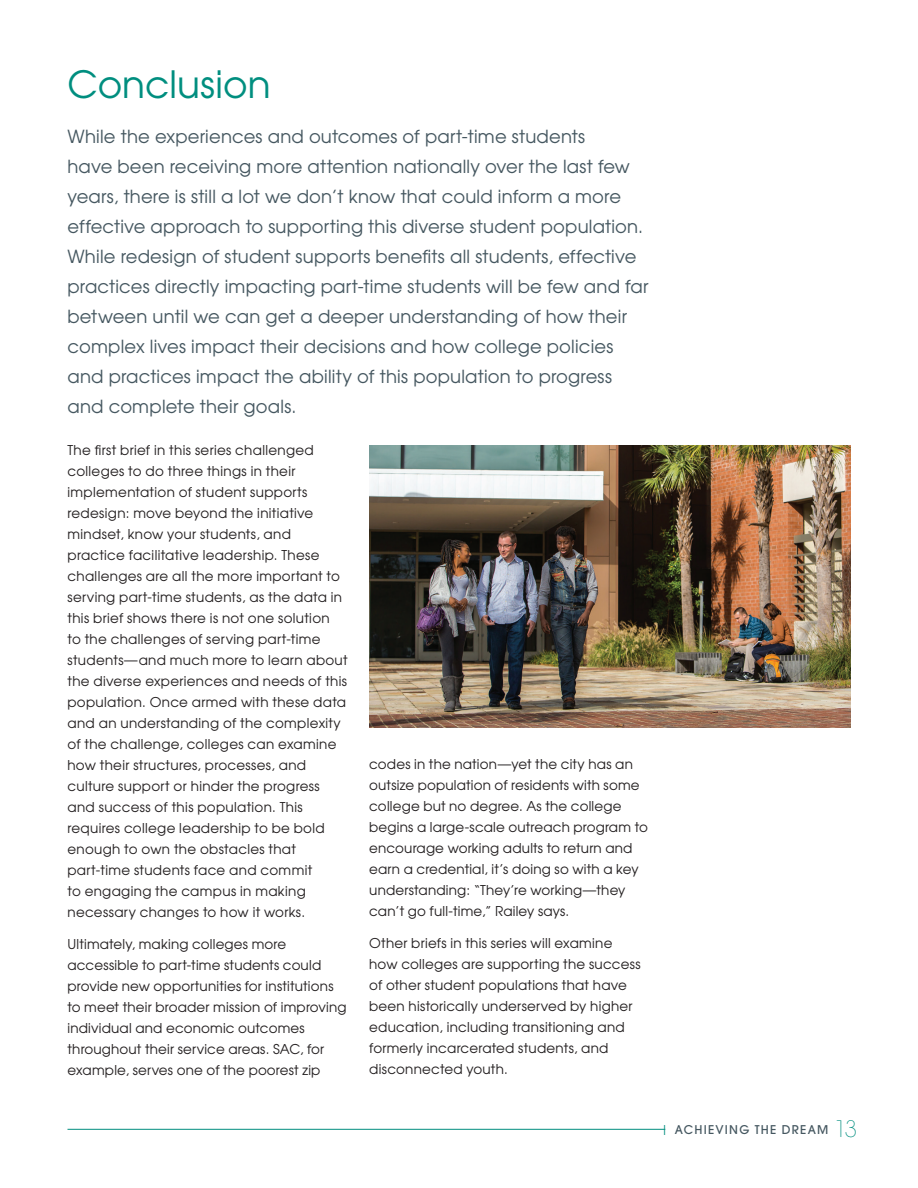
<style>
.page{position:relative;width:918px;height:1188px;background:#fff}
.page>*{position:absolute;margin:0;border:0;box-sizing:border-box;transform-origin:0 0}
.Headline_Book{font:37.5px "Avant Garde";color:#008e7f}
.Intro_Copy{font:18px/30px "Avant Garde";letter-spacing:.01em;color:#455760}
.Sans_Serif_body{font:13.5px/21px "Avant Garde";letter-spacing:.02em;color:#231f20}
.t1{font:500 12px "Avant Garde";letter-spacing:.105em;color:#455760}
.s1{font-weight:400;font-size:13.5px;color:#008e7f}
.s2{font-weight:200;font-size:22.5px;color:#008e7f}
</style>
<div class="page">
<hr style="left:68px;top:1129px;width:597px;height:1px;background:#008e7f">
<img style="left:369px;top:446px;width:481px;height:282px">
<p class="Headline_Book" style="left:68px;top:61px;width:205px">Conclusion</p>
<p class="Intro_Copy" style="left:68px;top:121px;width:583px">While the experiences and outcomes of part-time students<br>have been receiving more attention nationally over the last few years, there is still a lot we don’t know that could inform a more effective approach to supporting this diverse student population.<br>While redesign of student supports benefits all students, effective practices directly impacting part-time students will be few and far between until we can get a deeper understanding of how their complex lives impact their decisions and how college policies and practices impact the ability of this population to progress and complete their goals.</p>
<p class="Sans_Serif_body" style="left:68px;top:439px;width:282px">The first brief in this series challenged colleges to do three things in their implementation of student supports redesign: move beyond the initiative mindset, know your students, and practice facilitative leadership. These challenges are all the more important to serving part-time students, as the data in this brief shows there is not one solution<br>to the challenges of serving part-time students—and much more to learn about the diverse experiences and needs of this population. Once armed with these data and an understanding of the complexity of the challenge, colleges can examine how their structures, processes, and culture support or hinder the progress and success of this population. This requires college leadership to be bold enough to own the obstacles that part-time students face and commit<br>to engaging the campus in making necessary changes to how it works.</p>
<p class="Sans_Serif_body" style="left:68px;top:933px;width:281px">Ultimately, making colleges more accessible to part-time students could provide new opportunities for institutions to meet their broader mission of improving individual and economic outcomes throughout their service areas. SAC, for example, serves one of the poorest zip</p>
<p class="Sans_Serif_body" style="left:369px;top:753px;width:280px">codes in the nation—yet the city has an outsize population of residents with some college but no degree. As the college begins a large-scale outreach program to encourage working adults to return and earn a credential, it’s doing so with a key understanding: “They’re working—they can’t go full-time,” Railey says.</p>
<p class="Sans_Serif_body" style="left:369px;top:932px;width:273px">Other briefs in this series will examine how colleges are supporting the success of other student populations that have been historically underserved by higher education, including transitioning and formerly incarcerated students, and disconnected youth.</p>
<p class="t1" style="left:660px;top:1122px;width:199px"><span class="s1">|</span> ACHIEVING THE DREAM <span class="s2">13</span></p>
</div>
